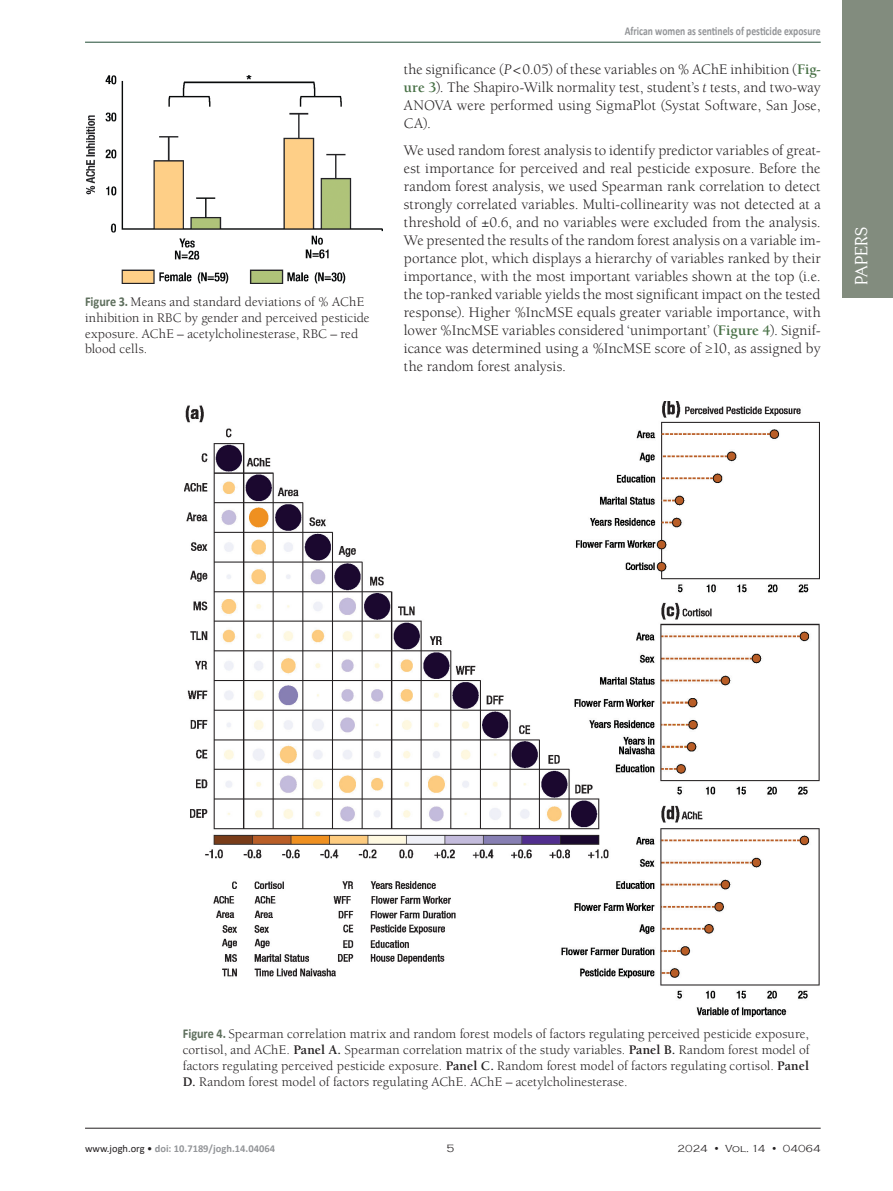
<style>
.page{position:relative;width:893px;height:1191px;background:#fff}
.page>*{position:absolute;margin:0;border:0;box-sizing:border-box;transform-origin:0 0}
.t1{font:17.1px "Centabel";letter-spacing:-.005em;color:#fff}
.Tekst_Osnovni{font:15px/18px "Berkeley Std";letter-spacing:.005em;color:#231f20;text-align:justify}
.potpisi_Figure_Table{font:13.5px/15.8px "Berkeley Std";letter-spacing:.005em;color:#231f20}
.t2{font:700 12px "Calibri";color:#939598;scale:.8 1}
.t3{font:300 10.95px "Copperplate Gothic";color:#231f20}
.t4{font:700 10.5px "Calibri";color:#939598}
.t5{font:300 10.5px "Copperplate Gothic";color:#231f20}
.s1{font-family:"Calibri";font-weight:700;color:#5d6e5c}
.s2{font-style:italic}
.s3{font-weight:700;color:#477045}
.s4{font-weight:700}
.s5{font-weight:400;color:#231f20}
</style>
<div class="page">
<hr style="left:85px;top:1128px;width:736px;height:1px;background:#231f20">
<hr style="left:85px;top:42px;width:736px;height:1px;background:#204c34">
<div style="left:842px;top:0;width:51px;height:298px;background:#828c7e"></div>
<img style="left:86px;top:76px;width:297px;height:208px">
<img style="left:184px;top:402px;width:635px;height:614px">
<p class="potpisi_Figure_Table" style="left:85px;top:294px;width:286px"><span class="s1">Figure 3.</span> Means and standard deviations of % AChE inhibition in RBC by gender and perceived pesticide exposure. AChE – acetylcholinesterase, RBC – red blood cells.</p>
<p class="t2" style="left:625px;top:22px;width:247px">African women as sentinels of pesticide exposure</p>
<p class="Tekst_Osnovni" style="left:404px;top:61px;width:418px">the significance (<span class="s2">P</span>&lt;0.05) of these variables on % AChE inhibition (<span class="s3">Fig&shy;ure 3</span>). The Shapiro-Wilk normality test, student’s <span class="s2">t</span> tests, and two-way ANOVA were performed using SigmaPlot (Systat Software, San Jose, CA).</p>
<p class="Tekst_Osnovni" style="left:404px;top:141px;width:418px">We used random forest analysis to identify predictor variables of great&shy;est importance for perceived and real pesticide exposure. Before the random forest analysis, we used Spearman rank correlation to detect strongly correlated variables. Multi-collinearity was not detected at a threshold of ±0.6, and no variables were excluded from the analysis.<br>We presented the results of the random forest analysis on a variable im&shy;portance plot, which displays a hierarchy of variables ranked by their importance, with the most important variables shown at the top (i.e. the top-ranked variable yields the most significant impact on the tested response). Higher %IncMSE equals greater variable importance, with lower %IncMSE variables considered ‘unimportant’ (<span class="s3">Figure 4</span>). Signif&shy;icance was determined using a %IncMSE score of ≥10, as assigned by the random forest analysis.</p>
<p class="t1" style="left:851px;top:285px;width:59px;rotate:-90deg">PAPERS</p>
<p class="potpisi_Figure_Table" style="left:183px;top:1026px;width:628px;text-align:justify"><span class="s1">Figure 4.</span> Spearman correlation matrix and random forest models of factors regulating perceived pesticide exposure, cortisol, and AChE. <span class="s4">Panel A.</span> Spearman correlation matrix of the study variables. <span class="s4">Panel B.</span> Random forest model of factors regulating perceived pesticide exposure. <span class="s4">Panel C.</span> Random forest model of factors regulating cortisol. <span class="s4">Panel D.</span> Random forest model of factors regulating AChE. AChE – acetylcholinesterase.</p>
<p class="t4" style="left:85px;top:1141px;width:191px"><span class="s5">www.jogh.org •</span> doi: 10.7189/jogh.14.04064</p>
<p class="t3" style="left:447px;top:1142px;width:9px">5</p>
<p class="t5" style="left:678px;top:1142px;width:145px">2024 • Vol. 14 • 04064</p>
</div>
